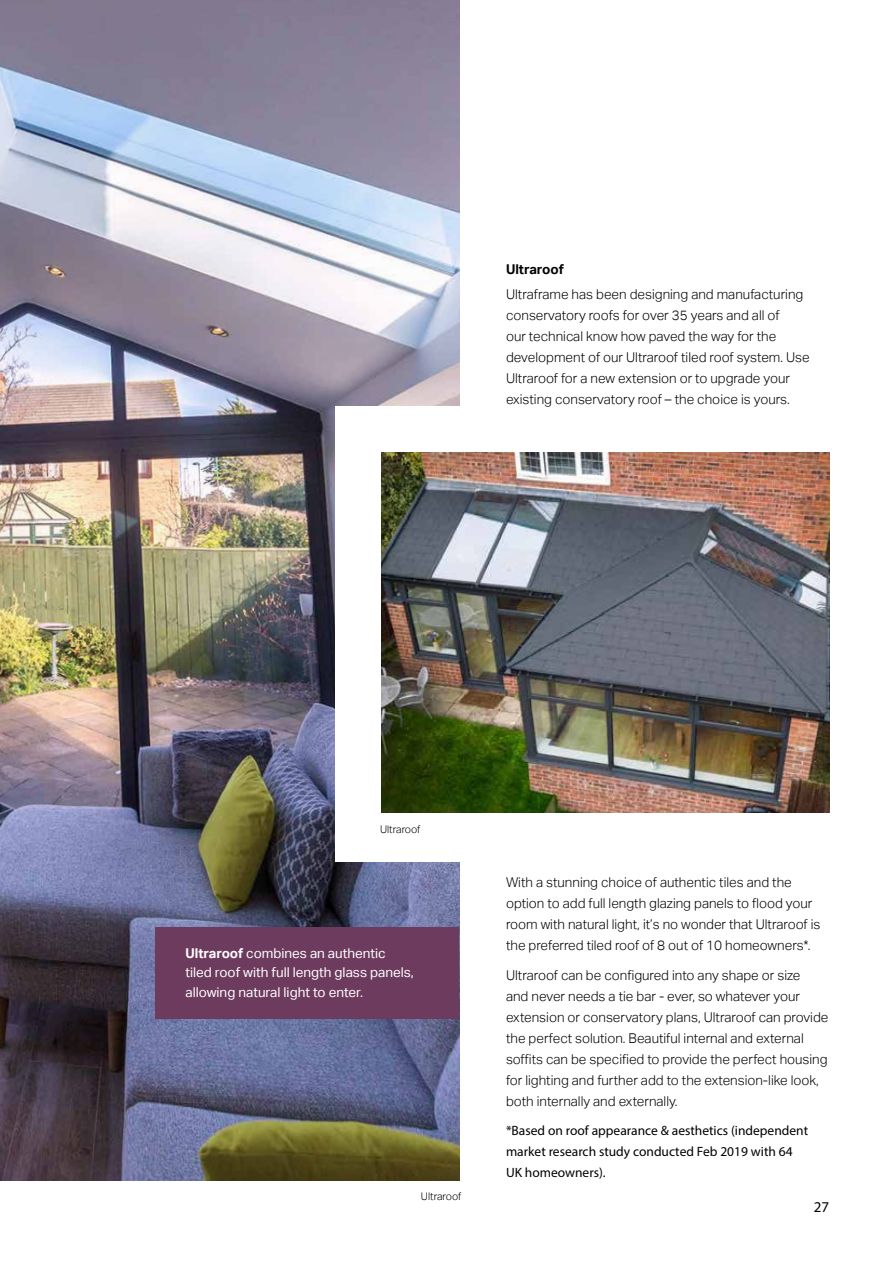
<style>
.page{position:relative;width:893px;height:1263px;background:#fff}
.page>*{position:absolute;margin:0;border:0;box-sizing:border-box;transform-origin:0 0}
.t1{font:15px "Myriad Pro";color:#000}
.t2{font:300 13.5px/21px "Aktiv Grotesk";color:#000}
.t3{font:13.5px/21px "Myriad Pro";color:#000}
.t4{font:13.5px/19.5px "Aktiv Grotesk";color:#fff}
.t5{font:700 13.5px "Aktiv Grotesk";color:#000}
.t6{font:300 10.5px "Aktiv Grotesk";color:#000}
.s1{font-weight:700}
</style>
<div class="page">
<img style="left:0;top:0;width:459px;height:1180px">
<div style="left:156px;top:927px;width:303px;height:91px;background:#6d3b5e"></div>
<div style="left:336px;top:407px;width:557px;height:455px;background:#fff"></div>
<img style="left:381px;top:452px;width:448px;height:360px">
<p class="t5" style="left:506px;top:261px;width:59px">Ultraroof</p>
<p class="t2" style="left:506px;top:284px;width:305px">Ultraframe has been designing and manufacturing conservatory roofs for over 35 years and all of<br>our technical know how paved the way for the development of our Ultraroof tiled roof system. Use Ultraroof for a new extension or to upgrade your existing conservatory roof – the choice is yours.</p>
<p class="t6" style="left:380px;top:823px;width:42px">Ultraroof</p>
<p class="t4" style="left:185px;top:943px;width:230px"><span class="s1">Ultraroof</span> combines an authentic tiled roof with full length glass panels, allowing natural light to enter.</p>
<p class="t6" style="left:421px;top:1190px;width:42px">Ultraroof</p>
<p class="t2" style="left:506px;top:872px;width:316px">With a stunning choice of authentic tiles and the option to add full length glazing panels to flood your room with natural light, it’s no wonder that Ultraroof is the preferred tiled roof of 8 out of 10 homeowners*.</p>
<p class="t2" style="left:506px;top:964px;width:324px">Ultraroof can be configured into any shape or size<br>and never needs a tie bar - ever, so whatever your extension or conservatory plans, Ultraroof can provide the perfect solution. Beautiful internal and external soffits can be specified to provide the perfect housing for lighting and further add to the extension-like look, both internally and externally.</p>
<p class="t3" style="left:506px;top:1120px;width:304px">*Based on roof appearance &amp; aesthetics (independent market research study conducted Feb 2019 with 64<br>UK homeowners).</p>
<p class="t1" style="left:814px;top:1197px;width:17px">27</p>
</div>
